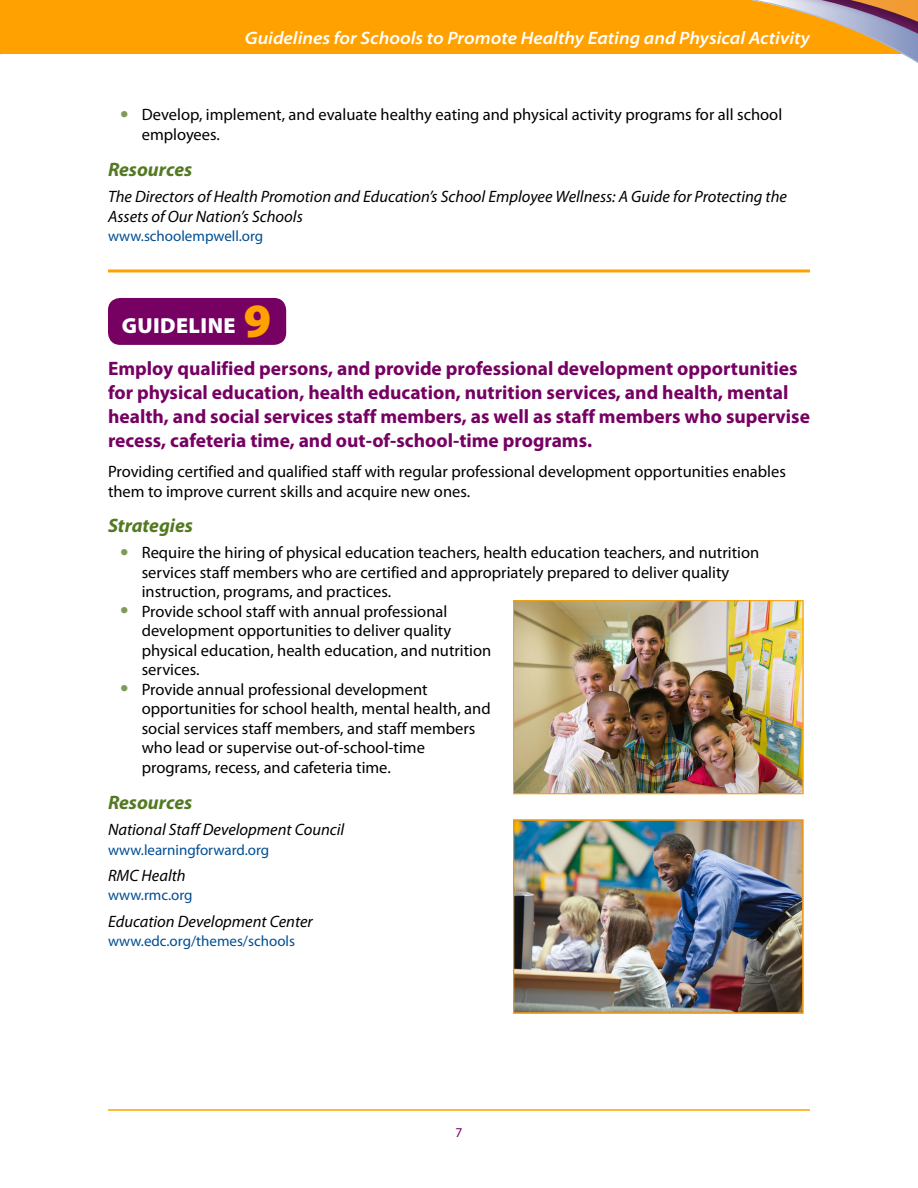
<style>
.page{position:relative;width:918px;height:1188px;background:#fff}
.page>*{position:absolute;margin:0;border:0;box-sizing:border-box;transform-origin:0 0}
.t1{font:30px "Myriad Pro";color:#7e9b59}
.t2{font:900 21.9px "Myriad Pro";letter-spacing:.02em;color:#fff}
.t3{font:700 19.5px/24px "Myriad Pro";color:#760162}
.t4{font:italic 700 19.5px "Myriad Pro";color:#537922}
.t5{font:italic 600 semi-expanded 18px "Myriad Pro";color:#fff}
.Lbody{font:16.5px/19.5px "Myriad Pro";color:#000}
.bullet_-_last{font:16.5px/19.5px "Myriad Pro";color:#000}
.Lbody-2{font:italic 16.5px/19.5px "Myriad Pro";color:#000}
.Lbody-3{font:15px "Myriad Pro";color:#004e93}
.t6{font:13.5px "Myriad Pro";color:#760162}
.s1{font-size:48px;color:#ffa100}
</style>
<div class="page">
<div style="left:0;top:0;width:918px;height:54px;background:#ffa100"></div>
<svg style="left:751px;top:0;width:167px;height:63px"></svg>
<div style="left:108px;top:298px;width:178px;height:47px;background:#760162;border-radius:12px"></div>
<hr style="left:108px;top:1109px;width:702px;height:2px;background:#ffa100">
<hr style="left:108px;top:269px;width:702px;height:3px;background:#ffa100">
<img style="left:515px;top:602px;width:286px;height:190px">
<div style="left:513px;top:600px;width:290px;height:194px;border:1px solid #ffa100"></div>
<img style="left:515px;top:821px;width:286px;height:191px">
<div style="left:513px;top:819px;width:290px;height:195px;border:1px solid #ef9314"></div>
<p class="t5" style="left:245px;top:28px;width:567px">Guidelines for Schools to Promote Healthy Eating and Physical Activity</p>
<p class="t1" style="left:120px;top:93px;width:10px">•</p>
<p class="Lbody" style="left:142px;top:105px;width:642px">Develop, implement, and evaluate healthy eating and physical activity programs for all school employees.</p>
<h2 class="t4" style="left:108px;top:157px;width:86px">Resources</h2>
<p class="Lbody-2" style="left:108px;top:187px;width:681px">The Directors of Health Promotion and Education’s School Employee Wellness: A Guide for Protecting the<br>Assets of Our Nation’s Schools</p>
<p class="Lbody-3" style="left:108px;top:227px;width:157px">www.schoolempwell.org</p>
<h1 class="t2" style="left:122px;top:313px;width:151px">GUIDELINE <span class="s1">9</span></h1>
<p class="t3" style="left:108px;top:356px;width:704px">Employ qualified persons, and provide professional development opportunities for physical education, health education, nutrition services, and health, mental health, and social services staff members, as well as staff members who supervise recess, cafeteria time, and out-of-school-time programs.</p>
<p class="bullet_-_last" style="left:108px;top:462px;width:679px">Providing certified and qualified staff with regular professional development opportunities enables them to improve current skills and acquire new ones.</p>
<h2 class="t4" style="left:108px;top:513px;width:87px">Strategies</h2>
<p class="t1" style="left:120px;top:531px;width:10px">•</p>
<p class="Lbody" style="left:142px;top:543px;width:619px">Require the hiring of physical education teachers, health education teachers, and nutrition services staff members who are certified and appropriately prepared to deliver quality instruction, programs, and practices.</p>
<p class="t1" style="left:120px;top:590px;width:10px">•</p>
<p class="Lbody" style="left:142px;top:601px;width:351px">Provide school staff with annual professional development opportunities to deliver quality physical education, health education, and nutrition services.</p>
<p class="t1" style="left:120px;top:668px;width:10px">•</p>
<p class="bullet_-_last" style="left:142px;top:679px;width:350px">Provide annual professional development opportunities for school health, mental health, and social services staff members, and staff members who lead or supervise out-of-school-time programs, recess, and cafeteria time.</p>
<h2 class="t4" style="left:108px;top:790px;width:86px">Resources</h2>
<p class="Lbody-2" style="left:108px;top:819px;width:238px">National Staff Development Council</p>
<p class="Lbody-3" style="left:108px;top:840px;width:163px">www.learningforward.org</p>
<p class="Lbody-2" style="left:108px;top:865px;width:79px">RMC Health</p>
<p class="Lbody-3" style="left:108px;top:886px;width:86px">www.rmc.org</p>
<p class="Lbody-2" style="left:108px;top:911px;width:206px">Education Development Center</p>
<p class="Lbody-3" style="left:108px;top:932px;width:189px">www.edc.org/themes/schools</p>
<p class="t6" style="left:456px;top:1125px;width:8px">7</p>
</div>
